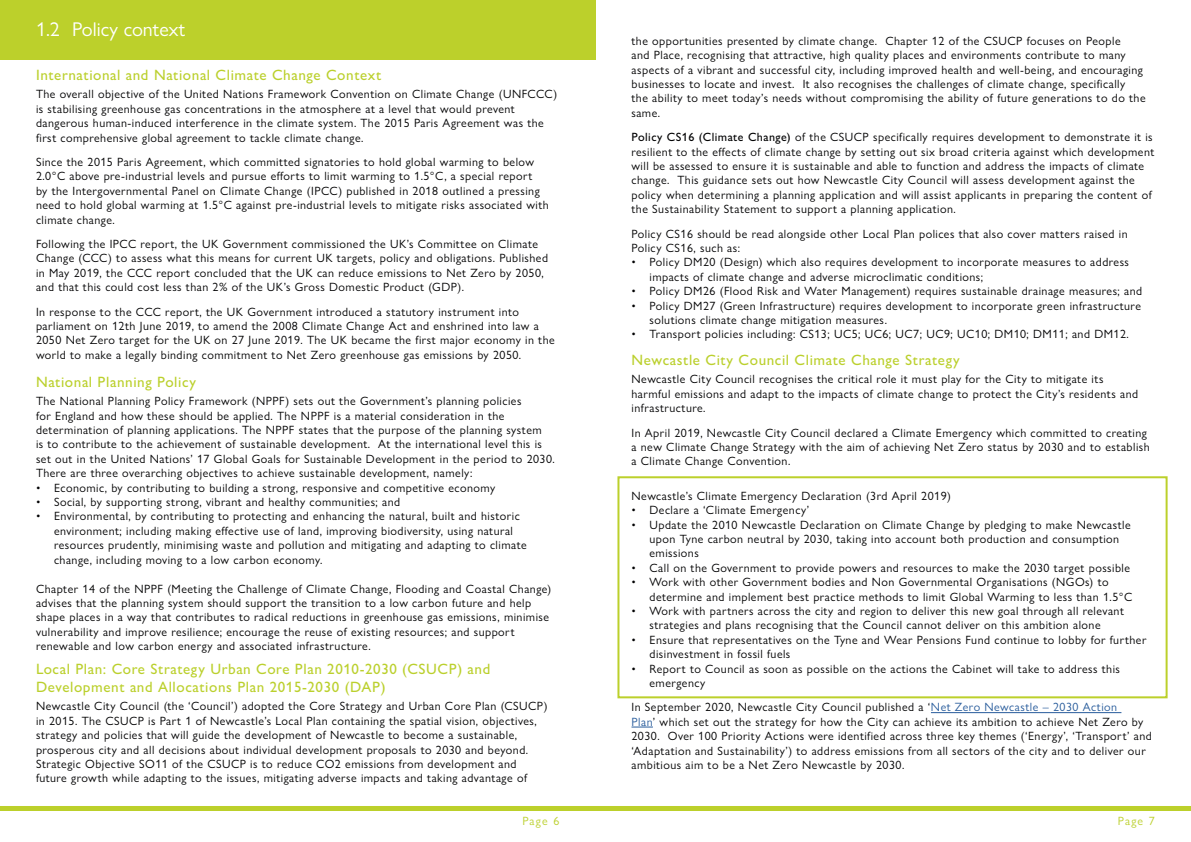
<style>
.page{position:relative;width:1191px;height:842px;background:#fff}
.page>*{position:absolute;margin:0;border:0;box-sizing:border-box;transform-origin:0 0}
.t1{font:20px "Gill Sans Nova";color:#fff}
.t2{font:500 15px/18px "Gill Sans Nova";letter-spacing:.04em;color:#bbd02d}
.t3{font:12px/14.4px "Gill Sans Nova";letter-spacing:.04em;color:#020203}
.t4{font:12px "Gill Sans Nova";letter-spacing:.1em;color:#bbd02d}
.s1{font-weight:500}
.s2{color:#275b9b}
</style>
<div class="page">
<div style="left:0;top:806px;width:1191px;height:5px;background:#bcd02b"></div>
<div style="left:0;top:0;width:595px;height:60px;background:#bcd02b"></div>
<hr style="left:931px;top:712px;width:190px;height:1px;background:#275b9b">
<svg style="left:631px;top:727px;width:22px;height:1px"></svg>
<div style="left:617px;top:476px;width:550px;height:222px;border:2px solid #bcd02b"></div>
<h1 class="t1" style="left:36px;top:17px;width:151px">1.2 Policy context</h1>
<p class="t2" style="left:36px;top:66px;width:347px">International and National Climate Change Context</p>
<p class="t3" style="left:36px;top:87px;width:522px">The overall objective of the United Nations Framework Convention on Climate Change (UNFCCC) is stabilising greenhouse gas concentrations in the atmosphere at a level that would prevent dangerous human-induced interference in the climate system. The 2015 Paris Agreement was the first comprehensive global agreement to tackle climate change.</p>
<p class="t3" style="left:36px;top:155px;width:514px">Since the 2015 Paris Agreement, which committed signatories to hold global warming to below 2.0°C above pre-industrial levels and pursue efforts to limit warming to 1.5°C, a special report<br>by the Intergovernmental Panel on Climate Change (IPCC) published in 2018 outlined a pressing need to hold global warming at 1.5°C against pre-industrial levels to mitigate risks associated with climate change.</p>
<p class="t3" style="left:36px;top:236px;width:513px">Following the IPCC report, the UK Government commissioned the UK’s Committee on Climate Change (CCC) to assess what this means for current UK targets, policy and obligations. Published in May 2019, the CCC report concluded that the UK can reduce emissions to Net Zero by 2050, and that this could cost less than 2% of the UK’s Gross Domestic Product (GDP).</p>
<p class="t3" style="left:36px;top:304px;width:520px">In response to the CCC report, the UK Government introduced a statutory instrument into parliament on 12th June 2019, to amend the 2008 Climate Change Act and enshrined into law a 2050 Net Zero target for the UK on 27 June 2019. The UK became the first major economy in the world to make a legally binding commitment to Net Zero greenhouse gas emissions by 2050.</p>
<p class="t2" style="left:36px;top:373px;width:161px">National Planning Policy</p>
<p class="t3" style="left:36px;top:394px;width:520px">The National Planning Policy Framework (NPPF) sets out the Government’s planning policies<br>for England and how these should be applied. The NPPF is a material consideration in the determination of planning applications. The NPPF states that the purpose of the planning system<br>is to contribute to the achievement of sustainable development. At the international level this is set out in the United Nations’ 17 Global Goals for Sustainable Development in the period to 2030.<br>There are three overarching objectives to achieve sustainable development, namely:</p>
<p class="t3" style="left:36px;top:480px;width:461px">• Economic, by contributing to building a strong, responsive and competitive economy</p>
<p class="t3" style="left:36px;top:495px;width:366px">• Social, by supporting strong, vibrant and healthy communities; and</p>
<p class="t3" style="left:54px;top:509px;width:474px;text-indent:-18px">• Environmental, by contributing to protecting and enhancing the natural, built and historic environment; including making effective use of land, improving biodiversity, using natural resources prudently, minimising waste and pollution and mitigating and adapting to climate change, including moving to a low carbon economy.</p>
<p class="t3" style="left:36px;top:581px;width:517px">Chapter 14 of the NPPF (Meeting the Challenge of Climate Change, Flooding and Coastal Change) advises that the planning system should support the transition to a low carbon future and help shape places in a way that contributes to radical reductions in greenhouse gas emissions, minimise vulnerability and improve resilience; encourage the reuse of existing resources; and support renewable and low carbon energy and associated infrastructure.</p>
<p class="t2" style="left:36px;top:660px;width:456px">Local Plan: Core Strategy Urban Core Plan 2010-2030 (CSUCP) and<br>Development and Allocations Plan 2015-2030 (DAP)</p>
<p class="t3" style="left:36px;top:699px;width:513px">Newcastle City Council (the ‘Council’) adopted the Core Strategy and Urban Core Plan (CSUCP) in 2015. The CSUCP is Part 1 of Newcastle’s Local Plan containing the spatial vision, objectives, strategy and policies that will guide the development of Newcastle to become a sustainable, prosperous city and all decisions about individual development proposals to 2030 and beyond.<br>Strategic Objective SO11 of the CSUCP is to reduce CO2 emissions from development and future growth while adapting to the issues, mitigating adverse impacts and taking advantage of</p>
<p class="t3" style="left:631px;top:33px;width:515px">the opportunities presented by climate change. Chapter 12 of the CSUCP focuses on People<br>and Place, recognising that attractive, high quality places and environments contribute to many aspects of a vibrant and successful city, including improved health and well-being, and encouraging businesses to locate and invest. It also recognises the challenges of climate change, specifically<br>the ability to meet today’s needs without compromising the ability of future generations to do the same.</p>
<p class="t3" style="left:631px;top:130px;width:524px"><span class="s1">Policy CS16 (Climate Change)</span> of the CSUCP specifically requires development to demonstrate it is resilient to the effects of climate change by setting out six broad criteria against which development will be assessed to ensure it is sustainable and able to function and address the impacts of climate change. This guidance sets out how Newcastle City Council will assess development against the policy when determining a planning application and will assist applicants in preparing the content of the Sustainability Statement to support a planning application.</p>
<p class="t3" style="left:631px;top:226px;width:498px">Policy CS16 should be read alongside other Local Plan polices that also cover matters raised in<br>Policy CS16, such as:</p>
<p class="t3" style="left:649px;top:255px;width:481px;text-indent:-18px">• Policy DM20 (Design) which also requires development to incorporate measures to address impacts of climate change and adverse microclimatic conditions;</p>
<p class="t3" style="left:631px;top:284px;width:512px">• Policy DM26 (Flood Risk and Water Management) requires sustainable drainage measures; and</p>
<p class="t3" style="left:649px;top:298px;width:493px;text-indent:-18px">• Policy DM27 (Green Infrastructure) requires development to incorporate green infrastructure solutions climate change mitigation measures.</p>
<p class="t3" style="left:631px;top:327px;width:499px">• Transport policies including: CS13; UC5; UC6; UC7; UC9; UC10; DM10; DM11; and DM12.</p>
<p class="t3" style="left:631px;top:372px;width:508px">Newcastle City Council recognises the critical role it must play for the City to mitigate its harmful emissions and adapt to the impacts of climate change to protect the City’s residents and infrastructure.</p>
<p class="t3" style="left:631px;top:425px;width:520px">In April 2019, Newcastle City Council declared a Climate Emergency which committed to creating a new Climate Change Strategy with the aim of achieving Net Zero status by 2030 and to establish a Climate Change Convention.</p>
<p class="t3" style="left:631px;top:488px;width:321px">Newcastle’s Climate Emergency Declaration (3rd April 2019)</p>
<p class="t3" style="left:631px;top:503px;width:179px">• Declare a ‘Climate Emergency’</p>
<p class="t3" style="left:649px;top:517px;width:483px;text-indent:-18px">• Update the 2010 Newcastle Declaration on Climate Change by pledging to make Newcastle upon Tyne carbon neutral by 2030, taking into account both production and consumption emissions</p>
<p class="t3" style="left:631px;top:560px;width:500px">• Call on the Government to provide powers and resources to make the 2030 target possible</p>
<p class="t3" style="left:649px;top:575px;width:484px;text-indent:-18px">• Work with other Government bodies and Non Governmental Organisations (NGOs) to determine and implement best practice methods to limit Global Warming to less than 1.5°C</p>
<p class="t3" style="left:631px;top:604px;width:494px;text-align:center">• Work with partners across the city and region to deliver this new goal through all relevant strategies and plans recognising that the Council cannot deliver on this ambition alone</p>
<p class="t3" style="left:649px;top:632px;width:498px;text-indent:-18px">• Ensure that representatives on the Tyne and Wear Pensions Fund continue to lobby for further disinvestment in fossil fuels</p>
<p class="t3" style="left:649px;top:661px;width:472px;text-indent:-18px">• Report to Council as soon as possible on the actions the Cabinet will take to address this emergency</p>
<p class="t3" style="left:631px;top:700px;width:522px">In September 2020, Newcastle City Council published a ‘<span class="s2">Net Zero Newcastle – 2030 Action<br>Plan</span>’ which set out the strategy for how the City can achieve its ambition to achieve Net Zero by 2030. Over 100 Priority Actions were identified across three key themes (‘Energy’, ‘Transport’ and ‘Adaptation and Sustainability’) to address emissions from all sectors of the city and to deliver our ambitious aim to be a Net Zero Newcastle by 2030.</p>
<p class="t2" style="left:631px;top:351px;width:330px">Newcastle City Council Climate Change Strategy</p>
<p class="t4" style="left:522px;top:813px;width:38px">Page 6</p>
<p class="t4" style="left:1118px;top:813px;width:38px">Page 7</p>
</div>
